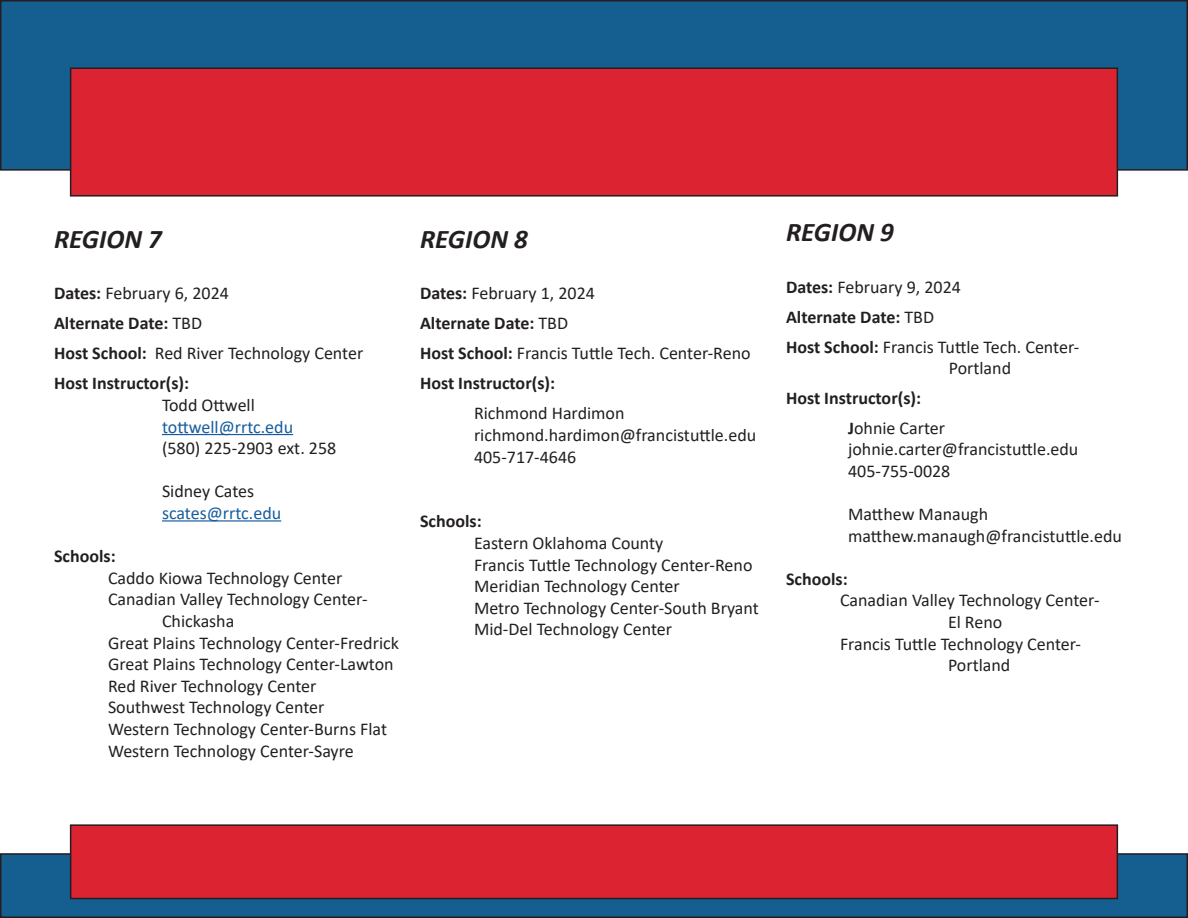
<style>
.page{position:relative;width:1188px;height:918px;background:#fff}
.page>*{position:absolute;margin:0;border:0;box-sizing:border-box;transform-origin:0 0}
.t1{font:italic 700 27px "Calibri";color:#231f20}
.t2{font:18px/21.6px "Calibri";color:#231f20}
.t3{font:700 18px "Calibri";color:#231f20}
.t4{font:18px "Calibri";color:#175d9e}
.s1{font-weight:700}
.s2{font-weight:400}
</style>
<div class="page">
<div style="left:1px;top:854px;width:1186px;height:63px;background:#145e90"></div>
<div style="left:0;top:853px;width:1188px;height:65px;border:2px solid #231f20"></div>
<div style="left:71px;top:825px;width:1046px;height:74px;background:#dc2331"></div>
<div style="left:70px;top:824px;width:1048px;height:75px;border:2px solid #231f20"></div>
<div style="left:1px;top:1px;width:1186px;height:169px;background:#145e90"></div>
<div style="left:0;top:0;width:1188px;height:171px;border:2px solid #231f20"></div>
<div style="left:71px;top:68px;width:1046px;height:128px;background:#dc2331"></div>
<div style="left:70px;top:68px;width:1048px;height:129px;border:2px solid #231f20"></div>
<hr style="left:162px;top:434px;width:131px;height:1px;background:#175d9e">
<hr style="left:162px;top:520px;width:119px;height:2px;background:#175d9e">
<p class="t1" style="left:54px;top:220px;width:109px">REGION 7</p>
<p class="t2" style="left:54px;top:282px;width:176px"><span class="s1">Dates:</span> February 6, 2024</p>
<p class="t3" style="left:54px;top:311px;width:150px">Alternate Date: <span class="s2">TBD</span></p>
<p class="t2" style="left:54px;top:342px;width:311px"><span class="s1">Host School:</span> Red River Technology Center</p>
<p class="t3" style="left:54px;top:371px;width:137px">Host Instructor(s):</p>
<p class="t2" style="left:162px;top:394px;width:94px">Todd Ottwell</p>
<p class="t4" style="left:162px;top:414px;width:133px">tottwell@rrtc.edu</p>
<p class="t2" style="left:162px;top:437px;width:176px">(580) 225-2903 ext. 258</p>
<p class="t2" style="left:162px;top:480px;width:94px">Sidney Cates</p>
<p class="t4" style="left:162px;top:500px;width:121px">scates@rrtc.edu</p>
<p class="t3" style="left:54px;top:543px;width:63px">Schools:</p>
<p class="t2" style="left:108px;top:566px;width:236px">Caddo Kiowa Technology Center</p>
<p class="t2" style="left:108px;top:588px;width:261px">Canadian Valley Technology Center-</p>
<p class="t2" style="left:162px;top:610px;width:74px">Chickasha</p>
<p class="t2" style="left:108px;top:631px;width:292px">Great Plains Technology Center-Fredrick</p>
<p class="t2" style="left:108px;top:653px;width:287px">Great Plains Technology Center-Lawton</p>
<p class="t2" style="left:108px;top:674px;width:210px">Red River Technology Center</p>
<p class="t2" style="left:108px;top:696px;width:218px">Southwest Technology Center</p>
<p class="t2" style="left:108px;top:718px;width:281px">Western Technology Center-Burns Flat</p>
<p class="t2" style="left:108px;top:739px;width:247px">Western Technology Center-Sayre</p>
<p class="t1" style="left:420px;top:220px;width:109px">REGION 8</p>
<p class="t2" style="left:420px;top:282px;width:176px"><span class="s1">Dates:</span> February 1, 2024</p>
<p class="t3" style="left:420px;top:311px;width:150px">Alternate Date: <span class="s2">TBD</span></p>
<p class="t2" style="left:420px;top:342px;width:332px"><span class="s1">Host School:</span> Francis Tuttle Tech. Center-Reno</p>
<p class="t3" style="left:420px;top:371px;width:137px">Host Instructor(s):</p>
<p class="t2" style="left:474px;top:402px;width:152px">Richmond Hardimon</p>
<p class="t2" style="left:474px;top:424px;width:284px">richmond.hardimon@francistuttle.edu</p>
<p class="t2" style="left:474px;top:445px;width:104px">405-717-4646</p>
<p class="t3" style="left:420px;top:509px;width:63px">Schools:</p>
<p class="t2" style="left:474px;top:532px;width:191px">Eastern Oklahoma County</p>
<p class="t2" style="left:474px;top:553px;width:280px">Francis Tuttle Technology Center-Reno</p>
<p class="t2" style="left:474px;top:575px;width:207px">Meridian Technology Center</p>
<p class="t2" style="left:474px;top:596px;width:286px">Metro Technology Center-South Bryant</p>
<p class="t2" style="left:474px;top:618px;width:200px">Mid-Del Technology Center</p>
<p class="t1" style="left:786px;top:213px;width:109px">REGION 9</p>
<p class="t2" style="left:786px;top:275px;width:176px"><span class="s1">Dates:</span> February 9, 2024</p>
<p class="t3" style="left:786px;top:304px;width:150px">Alternate Date: <span class="s2">TBD</span></p>
<p class="t2" style="left:949px;top:335px;width:132px;text-indent:-163px"><span class="s1">Host School:</span> Francis Tuttle Tech. Center-<br>Portland</p>
<p class="t3" style="left:786px;top:385px;width:137px">Host Instructor(s):</p>
<p class="t2" style="left:848px;top:417px;width:99px"><span class="s1">J</span>ohnie Carter</p>
<p class="t2" style="left:848px;top:438px;width:232px">johnie.carter@francistuttle.edu</p>
<p class="t2" style="left:848px;top:460px;width:104px">405-755-0028</p>
<p class="t2" style="left:848px;top:503px;width:141px">Matthew Manaugh</p>
<p class="t2" style="left:848px;top:524px;width:275px">matthew.manaugh@francistuttle.edu</p>
<p class="t3" style="left:786px;top:566px;width:63px">Schools:</p>
<p class="t2" style="left:840px;top:589px;width:261px">Canadian Valley Technology Center-</p>
<p class="t2" style="left:948px;top:611px;width:56px">El Reno</p>
<p class="t2" style="left:840px;top:632px;width:243px">Francis Tuttle Technology Center-</p>
<p class="t2" style="left:948px;top:654px;width:64px">Portland</p>
</div>
